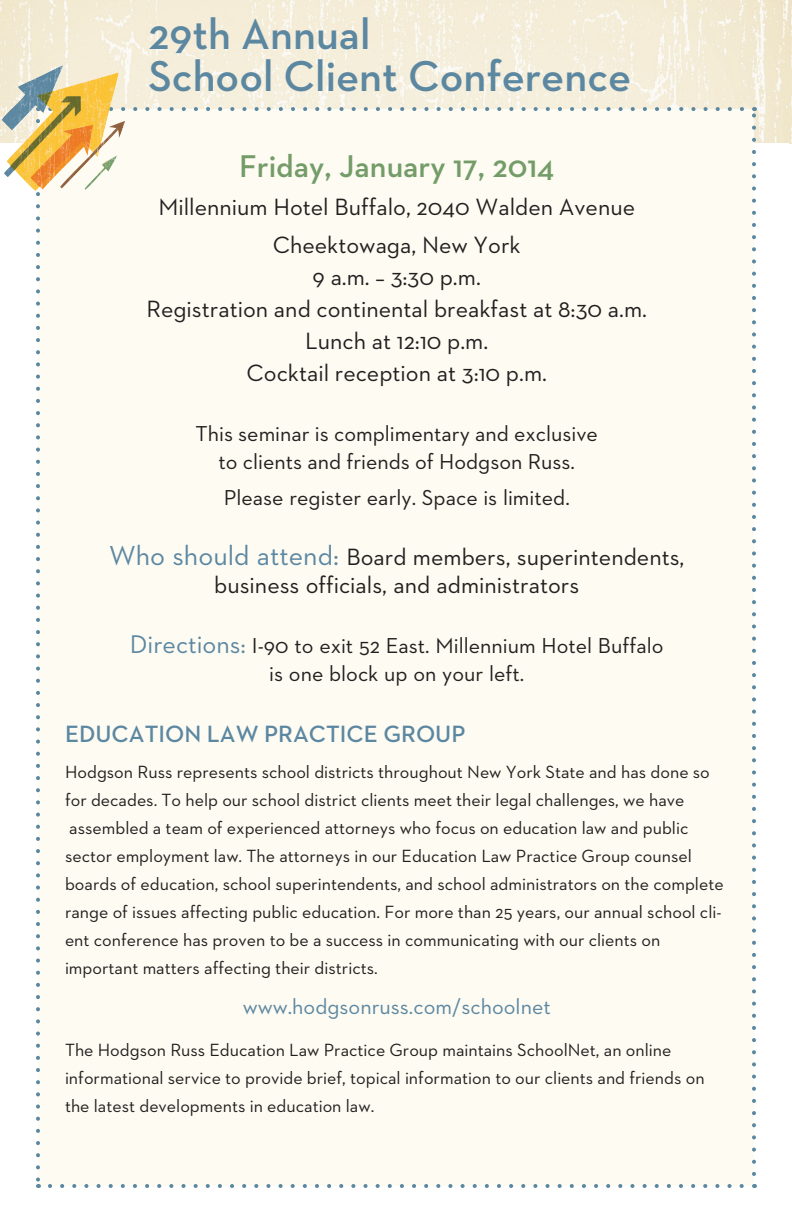
<style>
.page{position:relative;width:792px;height:1224px;background:#fff}
.page>*{position:absolute;margin:0;border:0;box-sizing:border-box;transform-origin:0 0}
.t1{font:600 44px/42px "Neutraface 2 Text";color:#5c87a1}
.t2{font:600 32px "Neutraface 2 Text";color:#749c68}
.t3{font:24px/38px "Neutraface 2 Text";color:#231f20;text-align:center}
.t4{font:600 24px "Neutraface 2 Text";color:#5c87a1}
.t5{font:22px/28px "Neutraface 2 Text";color:#231f20;text-align:center}
.t6{font:22px "Neutraface 2 Text";color:#5c87a1}
.t7{font:18px/28px "Neutraface 2 Text";color:#231f20}
.s1{font-size:28px;color:#5c87a1}
.s2{font-size:26px;color:#5c87a1}
</style>
<div class="page">
<svg style="left:0;top:0;width:790px;height:143px;background:#f4edda"></svg>
<div style="left:38px;top:109px;width:716px;height:1077px;background:#fdfbf2"></div>
<svg style="left:50px;top:1184px;width:694px;height:4px"></svg>
<svg style="left:36px;top:192px;width:4px;height:996px"></svg>
<svg style="left:752px;top:107px;width:4px;height:1067px"></svg>
<svg style="left:125px;top:107px;width:617px;height:4px"></svg>
<img style="left:2px;top:65px;width:123px;height:126px">
<p class="t1" style="left:148px;top:12px;width:484px">29th Annual<br>School Client Conference</p>
<p class="t2" style="left:239px;top:146px;width:317px">Friday, January 17, 2014</p>
<p class="t3" style="left:158px;top:187px;width:478px">Millennium Hotel Buffalo, 2040 Walden Avenue<br>Cheektowaga, New York</p>
<p class="t3" style="left:313px;top:257px;width:170px">9 a.m. – 3:30 p.m.</p>
<p class="t3" style="left:146px;top:289px;width:502px">Registration and continental breakfast at 8:30 a.m.</p>
<p class="t3" style="left:305px;top:321px;width:185px">Lunch at 12:10 p.m.</p>
<p class="t3" style="left:246px;top:353px;width:302px">Cocktail reception at 3:10 p.m.</p>
<p class="t5" style="left:196px;top:419px;width:404px">This seminar is complimentary and exclusive to clients and friends of Hodgson Russ.</p>
<p class="t5" style="left:224px;top:483px;width:348px">Please register early. Space is limited.</p>
<p class="t3" style="left:109px;top:542px;width:577px;line-height:28px"><span class="s1">Who should attend:</span> Board members, superintendents, business officials, and administrators</p>
<p class="t5" style="left:130px;top:631px;width:535px"><span class="s2">Directions:</span> I-90 to exit 52 East. Millennium Hotel Buffalo is one block up on your left.</p>
<p class="t4" style="left:65px;top:718px;width:402px">EDUCATION LAW PRACTICE GROUP</p>
<p class="t7" style="left:65px;top:757px;width:660px">Hodgson Russ represents school districts throughout New York State and has done so for decades. To help our school district clients meet their legal challenges, we have assembled a team of experienced attorneys who focus on education law and public sector employment law. The attorneys in our Education Law Practice Group counsel boards of education, school superintendents, and school administrators on the complete range of issues affecting public education. For more than 25 years, our annual school cli&shy;ent conference has proven to be a success in communicating with our clients on important matters affecting their districts.</p>
<p class="t6" style="left:243px;top:993px;width:309px">www.hodgsonruss.com/schoolnet</p>
<p class="t7" style="left:65px;top:1035px;width:641px">The Hodgson Russ Education Law Practice Group maintains SchoolNet, an online informational service to provide brief, topical information to our clients and friends on the latest developments in education law.</p>
</div>
